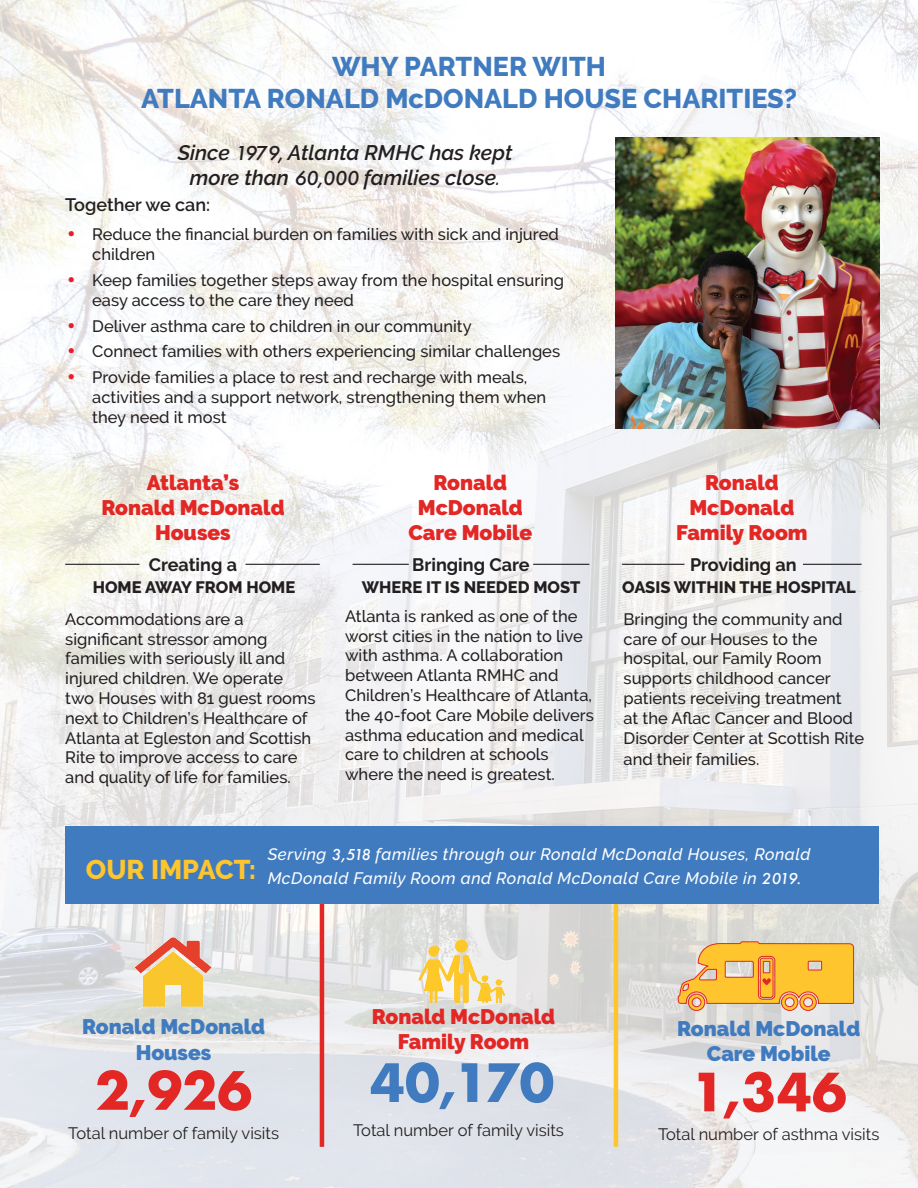
<style>
.page{position:relative;width:918px;height:1188px;background:#fff}
.page>*{position:absolute;margin:0;border:0;box-sizing:border-box;transform-origin:0 0}
.t1{font:700 51.3px "Futura";color:#e22725}
.t2{font:700 51.3px "Futura";color:#417bbf}
.t3{font:800 27px/32.4px "Raleway";color:#417bbf;text-align:center}
.t4{font:800 27px "Raleway";color:#fec52e}
.t5{font:900 21px/25.2px "Raleway";color:#e22725;text-align:center}
.t6{font:italic 600 21px/25.2px "Raleway";color:#231f20;text-align:center}
.t7{font:900 21px/25.2px "Raleway";color:#417bbf;text-align:center}
.t8{font:700 18px "Raleway";color:#231f20}
.t9{font:600 18px "Raleway";color:#231f20}
.t10{font:500 16.5px/19.8px "Raleway";color:#231f20}
.t11{font:italic 500 16.5px/24px "Raleway";letter-spacing:.03em;color:#fff}
.t12{font:16.5px "Raleway";color:#231f20}
.t13{font:800 16.5px "Raleway";color:#231f20}
.s1{font-family:"Futura PT";font-weight:500}
.s2{font-weight:500}
.s3{font-family:"Futura";font-weight:700;color:#ea1c2b}
.s4{font-family:"Futura PT"}
</style>
<div class="page">
<img style="left:0;top:0;width:918px;height:1188px">
<hr style="left:65px;top:564px;width:75px;height:1px;background:#231f20">
<hr style="left:246px;top:564px;width:74px;height:1px;background:#231f20">
<hr style="left:353px;top:564px;width:56px;height:1px;background:#231f20">
<hr style="left:533px;top:564px;width:56px;height:1px;background:#231f20">
<hr style="left:622px;top:564px;width:63px;height:1px;background:#231f20">
<hr style="left:803px;top:564px;width:59px;height:1px;background:#231f20">
<img style="left:616px;top:137px;width:263px;height:291px">
<hr style="left:320px;top:896px;width:4px;height:251px;background:#e22725">
<hr style="left:614px;top:896px;width:4px;height:251px;background:#fec52e">
<div style="left:65px;top:826px;width:814px;height:78px;background:#417bbf"></div>
<img style="left:410px;top:936px;width:104px;height:73px">
<svg style="left:678px;top:941px;width:176px;height:70px;background:#f2bb5a"></svg>
<img style="left:132px;top:935px;width:83px;height:75px">
<h2 class="t3" style="left:141px;top:50px;width:658px">WHY PARTNER WITH<br>ATLANTA RONALD McDONALD HOUSE CHARITIES?</h2>
<p class="t6" style="left:178px;top:140px;width:336px">Since <span class="s1">1979,</span> Atlanta RMHC has kept more than <span class="s1">60,000</span> families close<span class="s2">.</span></p>
<p class="t9" style="left:65px;top:195px;width:146px">Together we can:</p>
<p class="t10" style="left:92px;top:225px;width:468px;text-indent:-27px"><span class="s3">•</span> Reduce the financial burden on families with sick and injured children</p>
<p class="t10" style="left:92px;top:270px;width:473px;text-indent:-27px"><span class="s3">•</span> Keep families together steps away from the hospital ensuring easy access to the care they need</p>
<p class="t10" style="left:65px;top:316px;width:408px"><span class="s3">•</span> Deliver asthma care to children in our community</p>
<p class="t10" style="left:65px;top:342px;width:496px"><span class="s3">•</span> Connect families with others experiencing similar challenges</p>
<p class="t10" style="left:92px;top:367px;width:455px;text-indent:-27px"><span class="s3">•</span> Provide families a place to rest and recharge with meals, activities and a support network, strengthening them when they need it most</p>
<p class="t5" style="left:101px;top:470px;width:185px">Atlanta’s<br>Ronald McDonald<br>Houses</p>
<p class="t5" style="left:676px;top:470px;width:133px">Ronald<br>McDonald<br>Family Room</p>
<p class="t5" style="left:408px;top:470px;width:125px">Ronald<br>McDonald<br>Care Mobile</p>
<p class="t8" style="left:149px;top:554px;width:90px">Creating a</p>
<p class="t13" style="left:93px;top:578px;width:204px">HOME AWAY FROM HOME</p>
<p class="t13" style="left:362px;top:578px;width:220px">WHERE IT IS NEEDED MOST</p>
<p class="t8" style="left:412px;top:554px;width:119px">Bringing Care</p>
<p class="t8" style="left:690px;top:554px;width:108px">Providing an</p>
<p class="t13" style="left:622px;top:578px;width:235px">OASIS WITHIN THE HOSPITAL</p>
<p class="t10" style="left:65px;top:609px;width:252px">Accommodations are a significant stressor among families with seriously ill and injured children. We operate two Houses with 81 guest rooms next to Children’s Healthcare of<br>Atlanta at Egleston and Scottish<br>Rite to improve access to care and quality of life for families.</p>
<p class="t10" style="left:345px;top:606px;width:250px">Atlanta is ranked as one of the worst cities in the nation to live with asthma. A collaboration between Atlanta RMHC and<br>Children’s Healthcare of Atlanta, the 40-foot Care Mobile delivers asthma education and medical care to children at schools where the need is greatest.</p>
<p class="t10" style="left:624px;top:609px;width:242px">Bringing the community and care of our Houses to the hospital, our Family Room supports childhood cancer patients receiving treatment<br>at the Aflac Cancer and Blood<br>Disorder Center at Scottish Rite</p>
<p class="t10" style="left:624px;top:750px;width:137px">and their families.</p>
<h2 class="t4" style="left:86px;top:854px;width:172px">OUR IMPACT:</h2>
<p class="t11" style="left:268px;top:842px;width:544px">Serving <span class="s4">3,518</span> families through our Ronald McDonald Houses, Ronald<br>McDonald Family Room and Ronald McDonald Care Mobile in <span class="s4">2019.</span></p>
<p class="t7" style="left:82px;top:1014px;width:185px">Ronald McDonald<br>Houses</p>
<h1 class="t1" style="left:95px;top:1053px;width:158px">2,926</h1>
<p class="t12" style="left:68px;top:1124px;width:212px">Total number of family visits</p>
<p class="t5" style="left:372px;top:1004px;width:185px">Ronald McDonald<br>Family Room</p>
<h1 class="t2" style="left:370px;top:1046px;width:186px">40,170</h1>
<p class="t12" style="left:353px;top:1121px;width:212px">Total number of family visits</p>
<p class="t7" style="left:677px;top:1016px;width:185px">Ronald McDonald<br>Care Mobile</p>
<h1 class="t1" style="left:691px;top:1055px;width:158px">1,346</h1>
<p class="t12" style="left:658px;top:1124px;width:223px">Total number of asthma visits</p>
</div>
